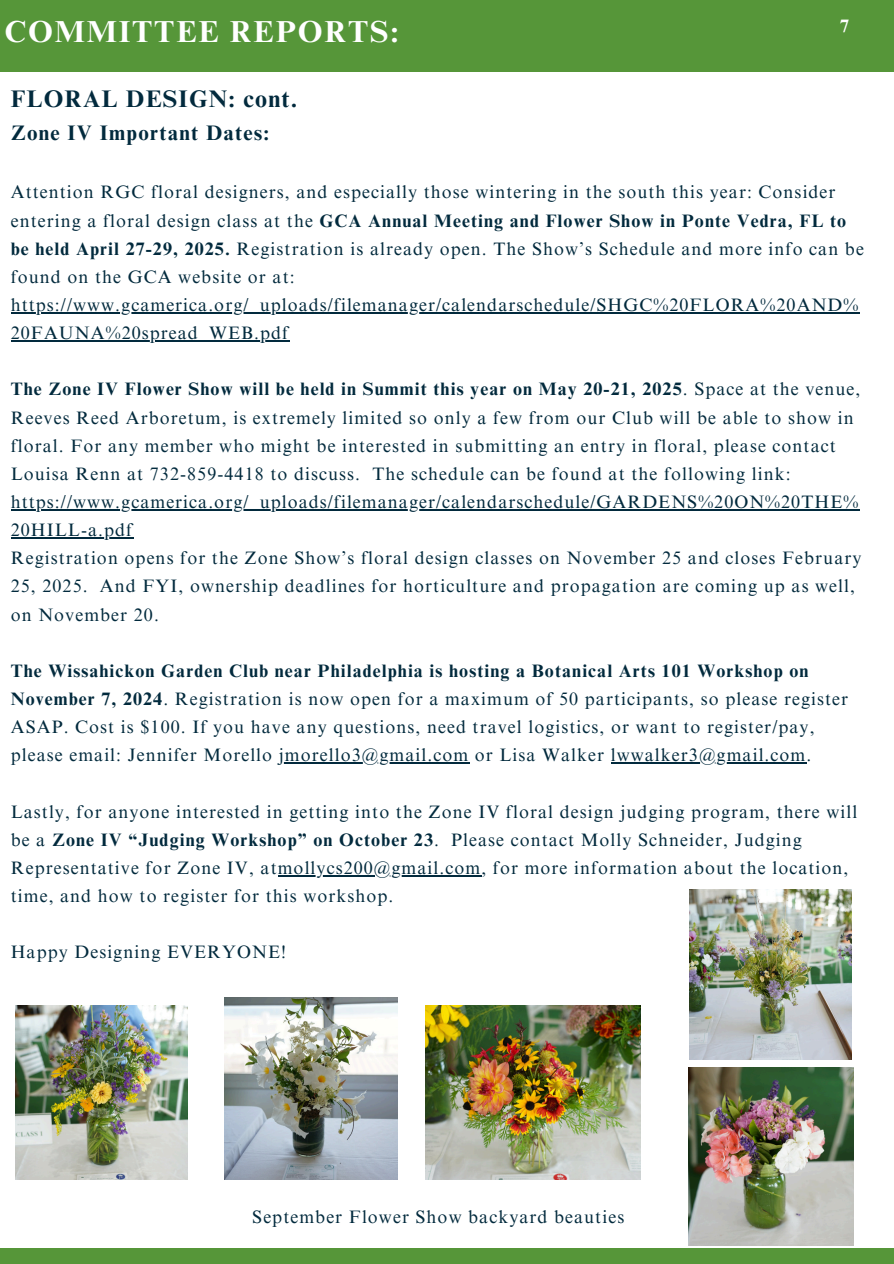
<style>
.page{position:relative;width:894px;height:1264px;background:#fff}
.page>*{position:absolute;margin:0;border:0;box-sizing:border-box;transform-origin:0 0}
.t1{font:700 30.3px "Times NRMT Pro";letter-spacing:.06em;color:#fff}
.t2{font:700 24px "Times NRMT Pro";letter-spacing:.05em;color:#022a3d}
.t3{font:700 21px "Times NRMT Pro";letter-spacing:.06em;color:#022a3d}
.t4{font:18px/28.2px "Times NRMT Pro";letter-spacing:.06em;color:#022a3d}
.t5{font:700 18px/28.2px "Times NRMT Pro";letter-spacing:.06em;color:#022a3d}
.t6{font:700 18px "Times NRMT Pro";color:#fff}
.s1{font-weight:700}
.s2{font-weight:400}
</style>
<div class="page">
<div style="left:0;top:0;width:893px;height:71px;background:#569639"></div>
<div style="left:0;top:1248px;width:893px;height:15px;background:#569639"></div>
<hr style="left:11px;top:312px;width:848px;height:1px;background:#022a3d">
<hr style="left:11px;top:340px;width:278px;height:1px;background:#022a3d">
<hr style="left:11px;top:509px;width:848px;height:1px;background:#022a3d">
<hr style="left:11px;top:537px;width:122px;height:1px;background:#022a3d">
<hr style="left:279px;top:762px;width:190px;height:1px;background:#022a3d">
<hr style="left:610px;top:762px;width:196px;height:1px;background:#022a3d">
<hr style="left:278px;top:875px;width:203px;height:1px;background:#022a3d">
<img style="left:689px;top:889px;width:162px;height:170px">
<img style="left:688px;top:1067px;width:165px;height:177px">
<img style="left:16px;top:1005px;width:171px;height:174px">
<img style="left:224px;top:997px;width:174px;height:182px">
<img style="left:425px;top:1005px;width:215px;height:174px">
<h1 class="t1" style="left:4px;top:20px;width:395px">COMMITTEE REPORTS:</h1>
<p class="t6" style="left:839px;top:19px;width:10px">7</p>
<p class="t2" style="left:11px;top:90px;width:288px">FLORAL DESIGN: cont.</p>
<h2 class="t3" style="left:11px;top:125px;width:260px">Zone IV Important Dates:</h2>
<h3 class="t4" style="left:11px;top:180px;width:854px">Attention RGC floral designers, and especially those wintering in the south this year: Consider entering a floral design class at the <span class="s1">GCA Annual Meeting and Flower Show in Ponte Vedra, FL to be held April 27-29, 2025.</span> Registration is already open. The Show’s Schedule and more info can be found on the GCA website or at:</h3>
<p class="t4" style="left:11px;top:293px;width:848px">https://www.gcamerica.org/_uploads/filemanager/calendarschedule/SHGC%20FLORA%20AND%</p>
<p class="t4" style="left:11px;top:321px;width:279px">20FAUNA%20spread_WEB.pdf</p>
<p class="t4" style="left:11px;top:377px;width:850px"><span class="s1">The Zone IV Flower Show will be held in Summit this year on May 20-21, 2025</span>. Space at the venue, Reeves Reed Arboretum, is extremely limited so only a few from our Club will be able to show in floral. For any member who might be interested in submitting an entry in floral, please contact Louisa Renn at 732-859-4418 to discuss. The schedule can be found at the following link:</p>
<p class="t4" style="left:11px;top:490px;width:848px">https://www.gcamerica.org/_uploads/filemanager/calendarschedule/GARDENS%20ON%20THE%</p>
<p class="t4" style="left:11px;top:518px;width:851px">20HILL-a.pdf<br>Registration opens for the Zone Show’s floral design classes on November 25 and closes February 25, 2025. And FYI, ownership deadlines for horticulture and propagation are coming up as well, on November 20.</p>
<p class="t5" style="left:11px;top:659px;width:838px">The Wissahickon Garden Club near Philadelphia is hosting a Botanical Arts 101 Workshop on<br>November 7, 2024<span class="s2">. Registration is now open for a maximum of 50 participants, so please register</span></p>
<p class="t4" style="left:11px;top:715px;width:805px">ASAP. Cost is $100. If you have any questions, need travel logistics, or want to register/pay, please email: Jennifer Morello jmorello3@gmail.com or Lisa Walker lwwalker3@gmail.com.</p>
<p class="t4" style="left:11px;top:799px;width:847px">Lastly, for anyone interested in getting into the Zone IV floral design judging program, there will be a <span class="s1">Zone IV “Judging Workshop” on October 23</span>. Please contact Molly Schneider, Judging<br>Representative for Zone IV, atmollycs200@gmail.com, for more information about the location,</p>
<p class="t4" style="left:11px;top:884px;width:384px">time, and how to register for this workshop.</p>
<p class="t4" style="left:11px;top:940px;width:277px">Happy Designing EVERYONE!</p>
<p class="t4" style="left:252px;top:1204px;width:373px">September Flower Show backyard beauties</p>
</div>
